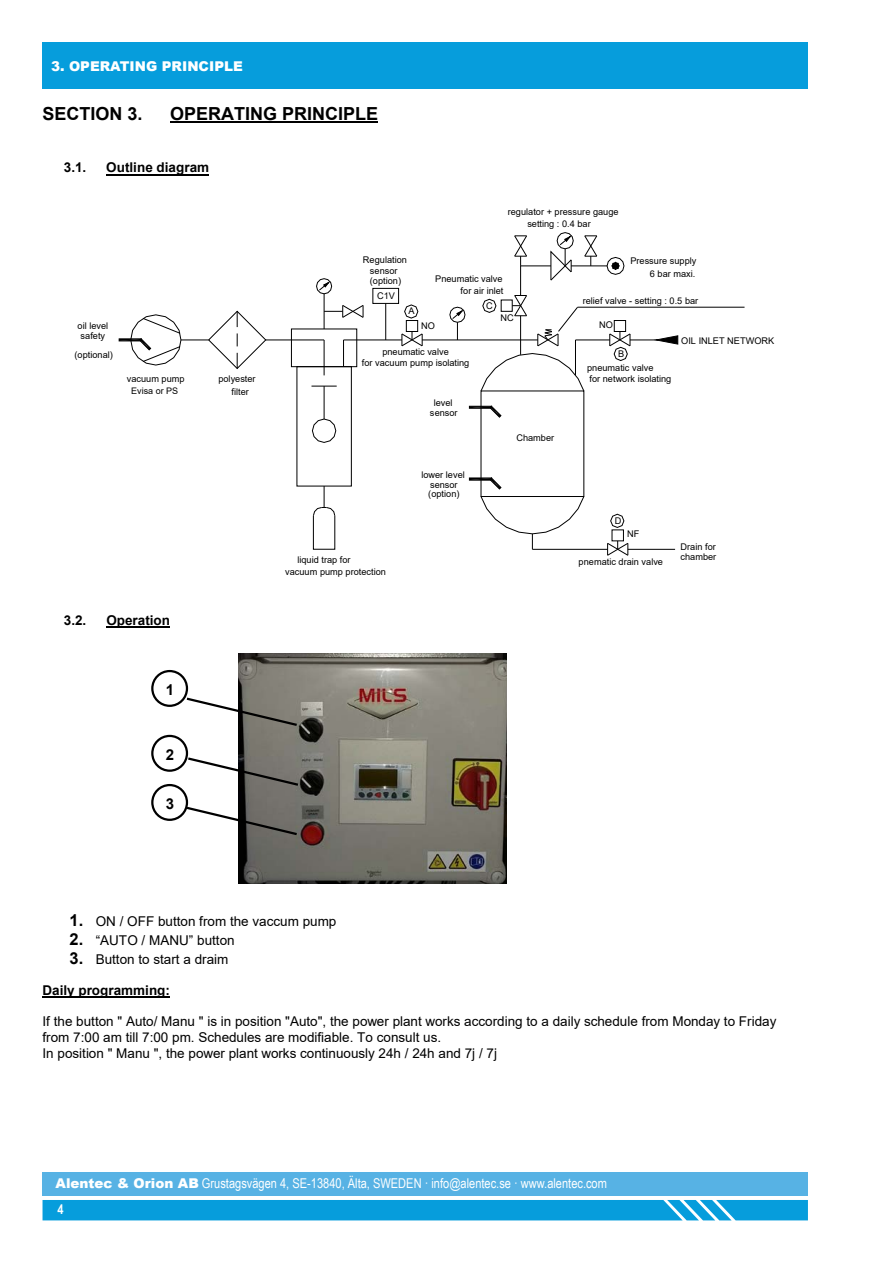
<style>
.page{position:relative;width:893px;height:1263px;background:#fff}
.page>*{position:absolute;margin:0;border:0;box-sizing:border-box;transform-origin:0 0}
.t1{font:700 18px "Arial";color:#000}
.t2{font:700 15px "Arial";color:#000}
.t3{font:13.5px/15.6px "Arial";color:#000}
.t4{font:13.5px/26.4px "Arial Narrow";color:#fff}
.t5{font:700 13.5px "Arial";color:#000}
.titulos_apartados{font:900 13.5px "Arial";color:#fff}
.t6{font:9.15px/10.6px "Arial";color:#000;text-align:center}
.t7{font:9px "Arial";color:#000}
.s1{font-weight:700;font-size:16.5px}
.s2{font-family:"Arial";font-weight:900}
.s3{font-weight:700}
</style>
<div class="page">
<div style="left:43px;top:1200px;width:765px;height:20px;background:#069ddc"></div>
<div style="left:43px;top:1172px;width:765px;height:24px;background:#57b2e4"></div>
<div style="left:43px;top:43px;width:765px;height:46px;background:#069ddc"></div>
<hr style="left:170px;top:121px;width:208px;height:2px;background:#000">
<hr style="left:106px;top:174px;width:103px;height:1px;background:#000">
<svg style="left:118px;top:235px;width:627px;height:321px"></svg>
<hr style="left:575px;top:340px;width:1px;height:35px;background:#000">
<svg style="left:611px;top:514px;width:13px;height:13px"></svg>
<hr style="left:532px;top:549px;width:76px;height:1px;background:#000">
<hr style="left:628px;top:549px;width:47px;height:1px;background:#000">
<svg style="left:607px;top:541px;width:22px;height:14px"></svg>
<hr style="left:578px;top:307px;width:166px;height:1px;background:#000">
<svg style="left:607px;top:257px;width:17px;height:17px"></svg>
<div style="left:614px;top:320px;width:12px;height:11px;border:1px solid #000"></div>
<svg style="left:609px;top:331px;width:69px;height:30px"></svg>
<svg style="left:469px;top:478px;width:32px;height:11px"></svg>
<svg style="left:585px;top:236px;width:12px;height:30px"></svg>
<svg style="left:450px;top:307px;width:15px;height:33px"></svg>
<div style="left:373px;top:288px;width:26px;height:15px;border:1px solid #000"></div>
<hr style="left:385px;top:303px;width:1px;height:37px;background:#000">
<hr style="left:575px;top:340px;width:35px;height:1px;background:#000">
<hr style="left:571px;top:266px;width:36px;height:1px;background:#000">
<svg style="left:481px;top:353px;width:103px;height:38px"></svg>
<hr style="left:266px;top:340px;width:58px;height:1px;background:#000">
<svg style="left:119px;top:311px;width:147px;height:58px"></svg>
<div style="left:313px;top:516px;width:22px;height:33px;border:1px solid #000"></div>
<svg style="left:481px;top:496px;width:103px;height:53px"></svg>
<hr style="left:422px;top:340px;width:116px;height:1px;background:#000">
<hr style="left:344px;top:340px;width:58px;height:1px;background:#000">
<hr style="left:324px;top:386px;width:1px;height:33px;background:#000">
<svg style="left:312px;top:419px;width:24px;height:23px"></svg>
<svg style="left:313px;top:486px;width:22px;height:30px"></svg>
<svg style="left:316px;top:279px;width:16px;height:15px"></svg>
<div style="left:291px;top:329px;width:66px;height:38px;border:1px solid #000"></div>
<svg style="left:311px;top:386px;width:26px;height:1px"></svg>
<hr style="left:324px;top:340px;width:1px;height:35px;background:#000">
<hr style="left:324px;top:294px;width:1px;height:35px;background:#000">
<svg style="left:343px;top:340px;width:1px;height:27px"></svg>
<svg style="left:324px;top:305px;width:40px;height:12px"></svg>
<div style="left:406px;top:320px;width:12px;height:11px;border:1px solid #000"></div>
<svg style="left:404px;top:305px;width:14px;height:13px"></svg>
<svg style="left:402px;top:331px;width:21px;height:15px"></svg>
<svg style="left:551px;top:232px;width:22px;height:48px"></svg>
<svg style="left:469px;top:406px;width:32px;height:11px"></svg>
<svg style="left:483px;top:299px;width:13px;height:13px"></svg>
<hr style="left:521px;top:266px;width:30px;height:1px;background:#000">
<hr style="left:520px;top:316px;width:1px;height:39px;background:#000">
<svg style="left:512px;top:236px;width:15px;height:80px"></svg>
<svg style="left:537px;top:307px;width:41px;height:39px"></svg>
<hr style="left:106px;top:626px;width:64px;height:1px;background:#000">
<hr style="left:43px;top:996px;width:127px;height:2px;background:#000">
<div style="left:136px;top:387px;width:52px;height:15px;background:#fff"></div>
<img style="left:239px;top:653px;width:268px;height:230px">
<svg style="left:184px;top:696px;width:115px;height:31px"></svg>
<div style="left:152px;top:671px;width:35px;height:35px;background:#fff;border-radius:50%"></div>
<div style="left:151px;top:670px;width:37px;height:37px;border:2px solid #000;border-radius:50%"></div>
<div style="left:151px;top:784px;width:37px;height:37px;border:2px solid #000;border-radius:50%"></div>
<div style="left:151px;top:735px;width:37px;height:37px;border:2px solid #000;border-radius:50%"></div>
<svg style="left:186px;top:756px;width:115px;height:31px"></svg>
<svg style="left:184px;top:805px;width:115px;height:32px"></svg>
<p class="titulos_apartados" style="left:51px;top:56px;width:193px">3. OPERATING PRINCIPLE</p>
<p class="t1" style="left:43px;top:101px;width:101px">SECTION 3.</p>
<p class="t1" style="left:170px;top:101px;width:209px">OPERATING PRINCIPLE</p>
<p class="t5" style="left:64px;top:158px;width:24px">3.1.</p>
<p class="t5" style="left:106px;top:158px;width:104px">Outline diagram</p>
<p class="t6" style="left:78px;top:320px;width:32px">oil level</p>
<p class="t6" style="left:81px;top:330px;width:26px">safety</p>
<p class="t6" style="left:75px;top:349px;width:40px">(optional)</p>
<p class="t6" style="left:218px;top:373px;width:39px">polyester</p>
<p class="t6" style="left:151px;top:372px;width:35px;line-height:12.9px;text-align:left;text-indent:-24px">vacuum pump<br>E25</p>
<p class="t6" style="left:232px;top:386px;width:19px">filter</p>
<p class="t7" style="left:131px;top:385px;width:49px">Evisa or PS</p>
<p class="t5" style="left:64px;top:610px;width:24px">3.2.</p>
<p class="t5" style="left:106px;top:610px;width:65px">Operation</p>
<p class="t2" style="left:166px;top:679px;width:10px">1</p>
<p class="t2" style="left:166px;top:744px;width:10px">2</p>
<p class="t2" style="left:166px;top:793px;width:10px">3</p>
<p class="t6" style="left:508px;top:206px;width:112px">regulator + pressure gauge</p>
<p class="t6" style="left:527px;top:219px;width:65px">setting : 0.4 bar</p>
<p class="t6" style="left:363px;top:254px;width:45px">Regulation sensor (option)</p>
<p class="t6" style="left:630px;top:256px;width:67px">Pressure supply</p>
<p class="t6" style="left:583px;top:295px;width:117px">relief valve - setting : 0.5 bar</p>
<p class="t6" style="left:681px;top:335px;width:95px">OIL INLET NETWORK</p>
<p class="t6" style="left:589px;top:373px;width:83px">for network isolating</p>
<p class="t6" style="left:650px;top:269px;width:47px">6 bar maxi.</p>
<p class="t6" style="left:435px;top:274px;width:69px">Pneumatic valve</p>
<p class="t6" style="left:461px;top:286px;width:44px">for air inlet</p>
<p class="t6" style="left:377px;top:291px;width:19px">C1V</p>
<p class="t6" style="left:486px;top:301px;width:8px">C</p>
<p class="t6" style="left:408px;top:306px;width:8px">A</p>
<p class="t6" style="left:501px;top:313px;width:15px">NC</p>
<p class="t6" style="left:421px;top:320px;width:15px">NO</p>
<p class="t6" style="left:599px;top:320px;width:15px">NO</p>
<p class="t6" style="left:362px;top:347px;width:109px">pneumatic valve<br>for vacuum pump isolating</p>
<p class="t6" style="left:618px;top:348px;width:8px">B</p>
<p class="t6" style="left:587px;top:362px;width:68px">pneumatic valve</p>
<p class="t6" style="left:434px;top:397px;width:20px">level</p>
<p class="t6" style="left:297px;top:554px;width:55px">liquid trap for</p>
<p class="t6" style="left:285px;top:566px;width:102px">vacuum pump protection</p>
<p class="t6" style="left:430px;top:407px;width:29px">sensor</p>
<p class="t6" style="left:421px;top:469px;width:45px;line-height:10.1px">lower level sensor</p>
<p class="t6" style="left:428px;top:488px;width:33px">(option)</p>
<p class="t6" style="left:516px;top:432px;width:39px">Chamber</p>
<p class="t6" style="left:615px;top:515px;width:8px">D</p>
<p class="t6" style="left:627px;top:529px;width:14px">NF</p>
<p class="t6" style="left:579px;top:557px;width:86px">pnematic drain valve</p>
<p class="t6" style="left:681px;top:541px;width:37px">Drain for</p>
<p class="t6" style="left:681px;top:551px;width:37px">chamber</p>
<p class="t3" style="left:70px;top:913px;width:268px"><span class="s1">1.</span> ON / OFF button from the vaccum pump</p>
<p class="t3" style="left:70px;top:932px;width:167px"><span class="s1">2.</span> “AUTO / MANU” button</p>
<p class="t3" style="left:70px;top:951px;width:160px"><span class="s1">3.</span> Button to start a draim</p>
<p class="t5" style="left:43px;top:981px;width:129px">Daily programming:</p>
<p class="t3" style="left:43px;top:1014px;width:735px">If the button " Auto/ Manu " is in position "Auto", the power plant works according to a daily schedule from Monday to Friday from 7:00 am till 7:00 pm. Schedules are modifiable. To consult us.<br>In position " Manu ", the power plant works continuously 24h / 24h and 7j / 7j</p>
<h3 class="t4" style="left:56px;top:1169px;width:553px"><span class="s2">Alentec &amp; Orion AB</span> Grustagsvägen 4, SE-13840, Älta, SWEDEN · info@alentec.se · www.alentec.com<br><span class="s3">4</span></h3>
</div>
